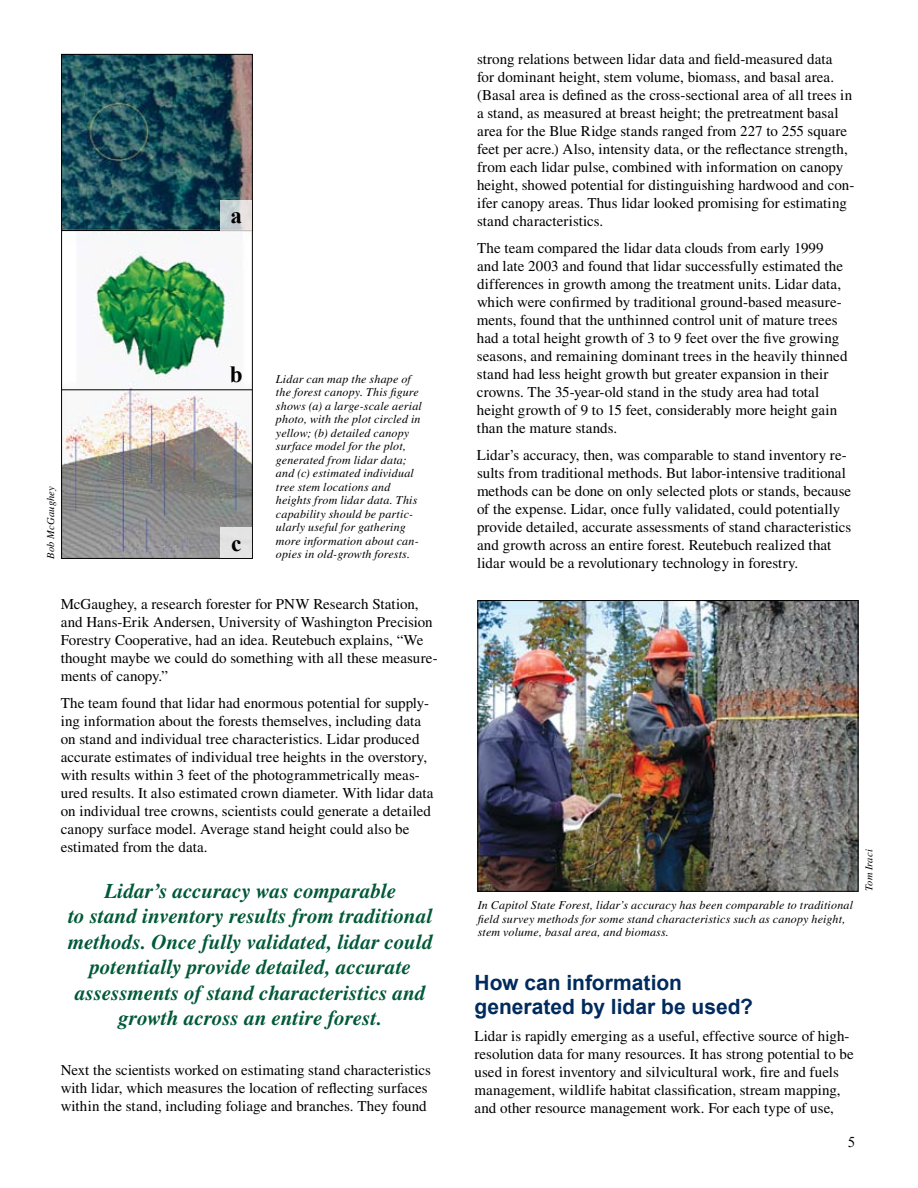
<style>
.page{position:relative;width:918px;height:1188px;background:#fff}
.page>*{position:absolute;margin:0;border:0;box-sizing:border-box;transform-origin:0 0}
.t1{font:700 23.25px "Times New Roman";color:#000}
.t2{font:italic 700 21px/25.5px "Times LT Std";letter-spacing:.005em;color:#005938;text-align:center}
.t3{font:700 21px/24px "Arial";color:#002b5c}
.t4{font:15px/18px "Times LT Std";color:#000}
.t5{font:italic 12px/13.5px "Times LT Std";letter-spacing:.015em;color:#000}
.t6{font:italic 10.5px "Times LT Std";letter-spacing:.025em;color:#000}
</style>
<div class="page">
<img style="left:479px;top:602px;width:377px;height:288px">
<div style="left:477px;top:600px;width:381px;height:292px;border:1px solid #000"></div>
<img style="left:63px;top:56px;width:188px;height:501px">
<div style="left:61px;top:54px;width:192px;height:505px;border:1px solid #000"></div>
<hr style="left:61px;top:230px;width:192px;height:1px;background:#000">
<hr style="left:61px;top:389px;width:191px;height:1px;background:#000">
<svg style="left:221px;top:200px;width:31px;height:30px"></svg>
<div style="left:221px;top:528px;width:31px;height:30px;background:#e3e3e3"></div>
<p class="t6" style="left:45px;top:559px;width:75px;rotate:-90deg">Bob McGaughey</p>
<h1 class="t1" style="left:231px;top:199px;width:13px">a</h1>
<h1 class="t1" style="left:230px;top:358px;width:14px">b</h1>
<h1 class="t1" style="left:231px;top:527px;width:12px">c</h1>
<p class="t5" style="left:276px;top:372px;width:147px">Lidar can map the shape of the forest canopy. This figure shows (a) a large-scale aerial photo, with the plot circled in yellow; (b) detailed canopy surface model for the plot, generated from lidar data; and (c) estimated individual tree stem locations and heights from lidar data. This capability should be partic&shy;ularly useful for gathering more information about can&shy;opies in old-growth forests.</p>
<p class="t4" style="left:61px;top:594px;width:378px">McGaughey, a research forester for PNW Research Station, and Hans-Erik Andersen, University of Washington Precision Forestry Cooperative, had an idea. Reutebuch explains, “We thought maybe we could do something with all these measure&shy;ments of canopy.”</p>
<p class="t4" style="left:61px;top:693px;width:374px">The team found that lidar had enormous potential for supply&shy;ing information about the forests themselves, including data on stand and individual tree characteristics. Lidar produced accurate estimates of individual tree heights in the overstory, with results within 3 feet of the photogrammetrically meas&shy;ured results. It also estimated crown diameter. With lidar data on individual tree crowns, scientists could generate a detailed canopy surface model. Average stand height could also be estimated from the data.</p>
<p class="t2" style="left:68px;top:878px;width:366px">Lidar’s accuracy was comparable<br>to stand inventory results from traditional methods. Once fully validated, lidar could potentially provide detailed, accurate assessments of stand characteristics and growth across an entire forest.</p>
<p class="t4" style="left:61px;top:1061px;width:372px">Next the scientists worked on estimating stand characteristics with lidar, which measures the location of reflecting surfaces within the stand, including foliage and branches. They found</p>
<p class="t4" style="left:477px;top:50px;width:379px">strong relations between lidar data and field-measured data<br>for dominant height, stem volume, biomass, and basal area. (Basal area is defined as the cross-sectional area of all trees in a stand, as measured at breast height; the pretreatment basal area for the Blue Ridge stands ranged from 227 to 255 square feet per acre.) Also, intensity data, or the reflectance strength, from each lidar pulse, combined with information on canopy height, showed potential for distinguishing hardwood and con&shy;ifer canopy areas. Thus lidar looked promising for estimating stand characteristics.</p>
<p class="t4" style="left:477px;top:239px;width:372px">The team compared the lidar data clouds from early 1999 and late 2003 and found that lidar successfully estimated the differences in growth among the treatment units. Lidar data, which were confirmed by traditional ground-based measure&shy;ments, found that the unthinned control unit of mature trees had a total height growth of 3 to 9 feet over the five growing seasons, and remaining dominant trees in the heavily thinned stand had less height growth but greater expansion in their crowns. The 35-year-old stand in the study area had total height growth of 9 to 15 feet, considerably more height gain than the mature stands.</p>
<p class="t4" style="left:477px;top:446px;width:376px">Lidar’s accuracy, then, was comparable to stand inventory re&shy;sults from traditional methods. But labor-intensive traditional methods can be done on only selected plots or stands, because of the expense. Lidar, once fully validated, could potentially provide detailed, accurate assessments of stand characteristics and growth across an entire forest. Reutebuch realized that lidar would be a revolutionary technology in forestry.</p>
<p class="t5" style="left:478px;top:899px;width:377px">In Capitol State Forest, lidar’s accuracy has been comparable to traditional field survey methods for some stand characteristics such as canopy height, stem volume, basal area, and biomass.</p>
<p class="t6" style="left:863px;top:891px;width:43px;rotate:-90deg">Tom Iraci</p>
<h2 class="t3" style="left:475px;top:971px;width:280px">How can information generated by lidar be used?</h2>
<p class="t4" style="left:475px;top:1027px;width:381px">Lidar is rapidly emerging as a useful, effective source of high&shy;resolution data for many resources. It has strong potential to be used in forest inventory and silvicultural work, fire and fuels management, wildlife habitat classification, stream mapping, and other resource management work. For each type of use,</p>
</div>
